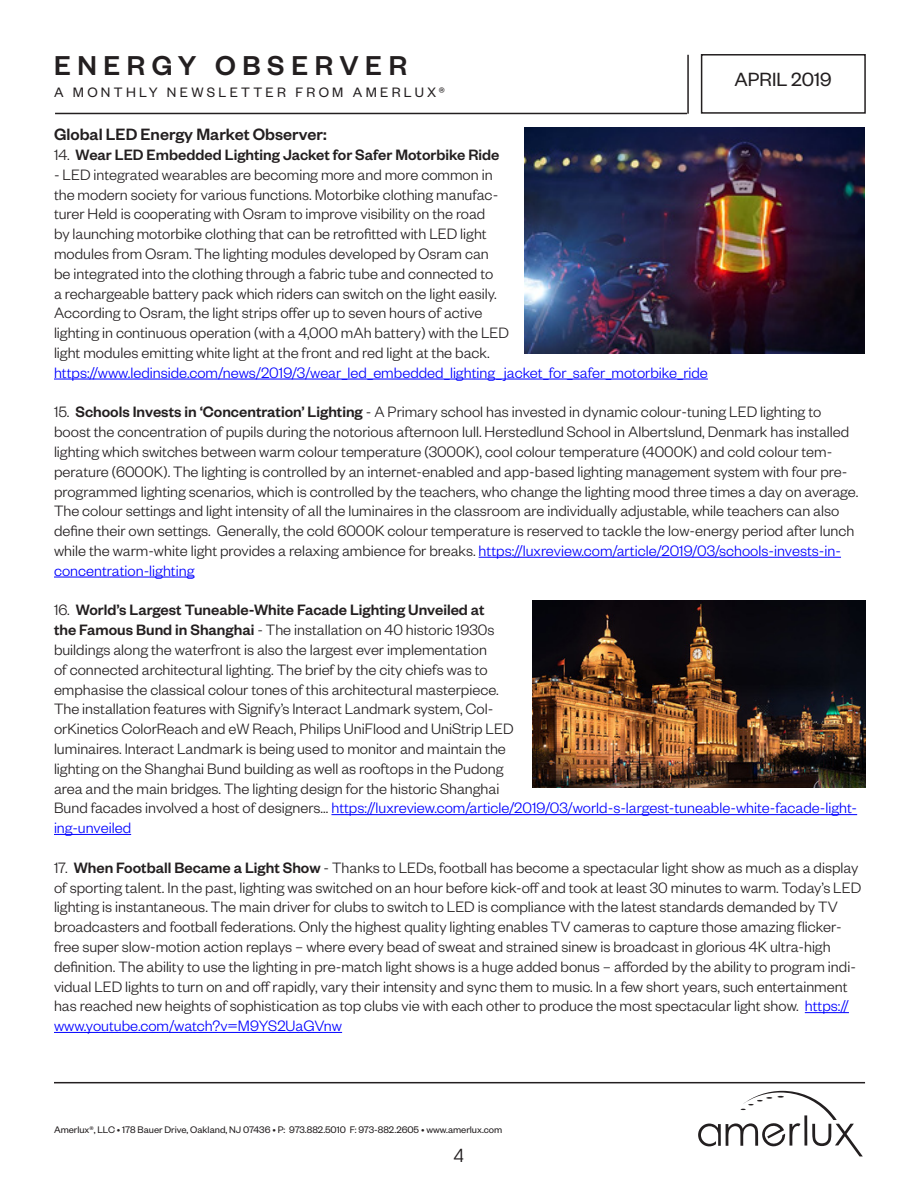
<style>
.page{position:relative;width:918px;height:1188px;background:#fff}
.page>*{position:absolute;margin:0;border:0;box-sizing:border-box;transform-origin:0 0}
.t1{font:500 30px "Founders Grotesk";letter-spacing:.22em;color:#231f20}
.t2{font:21px "Founders Grotesk";color:#231f20}
.t3{font:500 18px "Founders Grotesk";color:#231f20}
.t4{font:18px "Avant Garde";color:#231f20}
.t5{font:300 16.5px/19.8px "Founders Grotesk";color:#231f20}
.t6{font:500 16.5px "Founders Grotesk";color:#231f20}
.t7{font:15px "Founders Grotesk";letter-spacing:.22em;color:#231f20}
.t8{font:10.5px "Founders Grotesk";color:#231f20}
.s1{font-weight:300}
.s2{color:#00f}
.s3{font-weight:500}
</style>
<div class="page">
<hr style="left:54px;top:1082px;width:811px;height:1px;background:#231f20">
<hr style="left:687px;top:55px;width:2px;height:59px;background:#231f20">
<hr style="left:55px;top:113px;width:632px;height:1px;background:#231f20">
<div style="left:701px;top:54px;width:165px;height:60px;border:2px solid #231f20"></div>
<svg style="left:698px;top:1091px;width:165px;height:65px"></svg>
<hr style="left:54px;top:379px;width:654px;height:1px;background:#00f">
<hr style="left:479px;top:557px;width:362px;height:1px;background:#00f">
<hr style="left:54px;top:577px;width:140px;height:1px;background:#00f">
<hr style="left:331px;top:814px;width:526px;height:1px;background:#00f">
<hr style="left:54px;top:834px;width:77px;height:1px;background:#00f">
<hr style="left:805px;top:1012px;width:44px;height:1px;background:#00f">
<hr style="left:54px;top:1032px;width:288px;height:1px;background:#00f">
<img style="left:525px;top:128px;width:339px;height:225px">
<img style="left:532px;top:600px;width:334px;height:188px">
<h1 class="t1" style="left:54px;top:47px;width:355px">ENERGY OBSERVER</h1>
<p class="t7" style="left:54px;top:83px;width:392px">A MONTHLY NEWSLETTER FROM AMERLUX®</p>
<p class="t2" style="left:734px;top:67px;width:99px">APRIL 2019</p>
<p class="t3" style="left:54px;top:123px;width:274px">Global LED Energy Market Observer:</p>
<p class="t6" style="left:54px;top:145px;width:447px"><span class="s1">14.</span> Wear LED Embedded Lighting Jacket for Safer Motorbike Ride</p>
<p class="t5" style="left:54px;top:164px;width:655px">- LED integrated wearables are becoming more and more common in<br>the modern society for various functions. Motorbike clothing manufac-<br>turer Held is cooperating with Osram to improve visibility on the road<br>by launching motorbike clothing that can be retrofitted with LED light<br>modules from Osram. The lighting modules developed by Osram can<br>be integrated into the clothing through a fabric tube and connected to<br>a rechargeable battery pack which riders can switch on the light easily.<br>According to Osram, the light strips offer up to seven hours of active<br>lighting in continuous operation (with a 4,000 mAh battery) with the LED<br>light modules emitting white light at the front and red light at the back. <span class="s2">https://www.ledinside.com/news/2019/3/wear_led_embedded_lighting_ jacket_for_safer_motorbike_ride</span></p>
<p class="t5" style="left:54px;top:401px;width:806px">15. <span class="s3">Schools Invests in ‘Concentration’ Lighting</span> - A Primary school has invested in dynamic colour-tuning LED lighting to boost the concentration of pupils during the notorious afternoon lull. Herstedlund School in Albertslund, Denmark has installed lighting which switches between warm colour temperature (3000K), cool colour temperature (4000K) and cold colour tem&shy;perature (6000K). The lighting is controlled by an internet-enabled and app-based lighting management system with four pre&shy;programmed lighting scenarios, which is controlled by the teachers, who change the lighting mood three times a day on average.<br>The colour settings and light intensity of all the luminaires in the classroom are individually adjustable, while teachers can also define their own settings. Generally, the cold 6000K colour temperature is reserved to tackle the low-energy period after lunch while the warm-white light provides a relaxing ambience for breaks. <span class="s2">https://luxreview.com/article/2019/03/schools-invests-in&shy;concentration-lighting</span></p>
<p class="t5" style="left:54px;top:599px;width:805px">16. <span class="s3">World’s Largest Tuneable-White Facade Lighting Unveiled at<br>the Famous Bund in Shanghai</span> - The installation on 40 historic 1930s<br>buildings along the waterfront is also the largest ever implementation<br>of connected architectural lighting. The brief by the city chiefs was to<br>emphasise the classical colour tones of this architectural masterpiece.<br>The installation features with Signify’s Interact Landmark system, Col-<br>orKinetics ColorReach and eW Reach, Philips UniFlood and UniStrip LED<br>luminaires. Interact Landmark is being used to monitor and maintain the<br>lighting on the Shanghai Bund building as well as rooftops in the Pudong<br>area and the main bridges. The lighting design for the historic Shanghai<br>Bund facades involved a host of designers… <span class="s2">https://luxreview.com/article/2019/03/world-s-largest-tuneable-white-facade-light&shy;ing-unveiled</span></p>
<p class="t5" style="left:54px;top:857px;width:809px">17. <span class="s3">When Football Became a Light Show</span> - Thanks to LEDs, football has become a spectacular light show as much as a display of sporting talent. In the past, lighting was switched on an hour before kick-off and took at least 30 minutes to warm. Today’s LED lighting is instantaneous. The main driver for clubs to switch to LED is compliance with the latest standards demanded by TV broadcasters and football federations. Only the highest quality lighting enables TV cameras to capture those amazing flicker&shy;free super slow-motion action replays – where every bead of sweat and strained sinew is broadcast in glorious 4K ultra-high definition. The ability to use the lighting in pre-match light shows is a huge added bonus – afforded by the ability to program indi&shy;vidual LED lights to turn on and off rapidly, vary their intensity and sync them to music. In a few short years, such entertainment has reached new heights of sophistication as top clubs vie with each other to produce the most spectacular light show. <span class="s2">https:// www.youtube.com/watch?v=M9YS2UaGVnw</span></p>
<p class="t8" style="left:54px;top:1123px;width:450px">Amerlux®, LLC • 178 Bauer Drive, Oakland, NJ 07436 • P: 973.882.5010 F: 973-882.2605 • www.amerlux.com</p>
<p class="t4" style="left:454px;top:1145px;width:11px">4</p>
</div>
